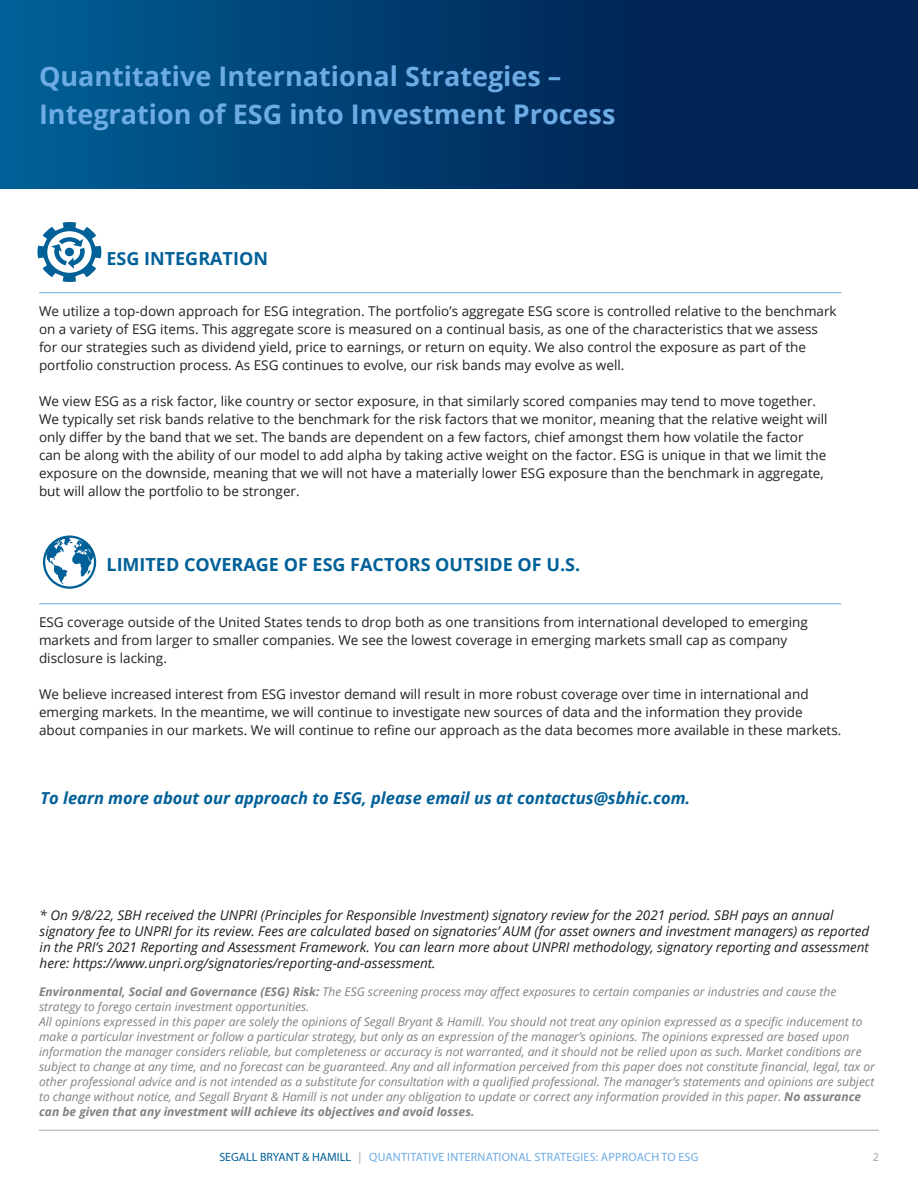
<style>
.page{position:relative;width:918px;height:1188px;background:#fff}
.page>*{position:absolute;margin:0;border:0;box-sizing:border-box;transform-origin:0 0}
.t1{font:700 27px/37.5px "Open Sans";color:#6dabe4}
.t2{font:700 18px "Open Sans";color:#006098}
.t3{font:italic 700 16.5px "Open Sans";color:#006098}
.t4{font:13.5px/18px "Open Sans";color:#231f20}
.t5{font:italic 13.5px/16.2px "Open Sans";color:#231f20}
.t6{font:italic 12px/15px "Open Sans";color:#808183}
.t7{font:12px "Myriad Pro";letter-spacing:.02em;color:#6dabe4}
.t8{font:12px "Myriad Pro";color:#a3a8ad}
.s1{font-weight:700}
.s2{color:#006098}
.s3{color:#a3a8ad}
</style>
<div class="page">
<div style="left:0;top:0;width:918px;height:189px;background:linear-gradient(to right,#005b91,#001847)"></div>
<hr style="left:39px;top:603px;width:802px;height:1px;background:#6dabe4">
<hr style="left:39px;top:292px;width:802px;height:1px;background:#6dabe4">
<svg style="left:38px;top:222px;width:63px;height:60px"></svg>
<hr style="left:39px;top:1130px;width:840px;height:1px;background:#a3a8ad">
<svg style="left:43px;top:536px;width:53px;height:53px"></svg>
<p class="t1" style="left:39px;top:57px;width:578px">Quantitative International Strategies –<br>Integration of ESG into Investment Process</p>
<p class="t2" style="left:106px;top:246px;width:163px">ESG INTEGRATION</p>
<p class="t4" style="left:39px;top:301px;width:799px">We utilize a top-down approach for ESG integration. The portfolio’s aggregate ESG score is controlled relative to the benchmark on a variety of ESG items. This aggregate score is measured on a continual basis, as one of the characteristics that we assess for our strategies such as dividend yield, price to earnings, or return on equity. We also control the exposure as part of the portfolio construction process. As ESG continues to evolve, our risk bands may evolve as well.</p>
<p class="t4" style="left:39px;top:391px;width:790px">We view ESG as a risk factor, like country or sector exposure, in that similarly scored companies may tend to move together.<br>We typically set risk bands relative to the benchmark for the risk factors that we monitor, meaning that the relative weight will only differ by the band that we set. The bands are dependent on a few factors, chief amongst them how volatile the factor can be along with the ability of our model to add alpha by taking active weight on the factor. ESG is unique in that we limit the exposure on the downside, meaning that we will not have a materially lower ESG exposure than the benchmark in aggregate, but will allow the portfolio to be stronger.</p>
<p class="t2" style="left:106px;top:551px;width:475px">LIMITED COVERAGE OF ESG FACTORS OUTSIDE OF U.S.</p>
<p class="t4" style="left:39px;top:613px;width:770px">ESG coverage outside of the United States tends to drop both as one transitions from international developed to emerging markets and from larger to smaller companies. We see the lowest coverage in emerging markets small cap as company disclosure is lacking.</p>
<p class="t4" style="left:39px;top:685px;width:804px">We believe increased interest from ESG investor demand will result in more robust coverage over time in international and emerging markets. In the meantime, we will continue to investigate new sources of data and the information they provide about companies in our markets. We will continue to refine our approach as the data becomes more available in these markets.</p>
<p class="t3" style="left:40px;top:786px;width:651px">To learn more about our approach to ESG, please email us at contactus@sbhic.com.</p>
<p class="t5" style="left:40px;top:906px;width:831px">* On 9/8/22, SBH received the UNPRI (Principles for Responsible Investment) signatory review for the 2021 period. SBH pays an annual signatory fee to UNPRI for its review. Fees are calculated based on signatories’ AUM (for asset owners and investment managers) as reported in the PRI’s 2021 Reporting and Assessment Framework. You can learn more about UNPRI methodology, signatory reporting and assessment here: https://www.unpri.org/signatories/reporting-and-assessment.</p>
<p class="t6" style="left:39px;top:983px;width:837px"><span class="s1">Environmental, Social and Governance (ESG) Risk:</span> The ESG screening process may affect exposures to certain companies or industries and cause the strategy to forego certain investment opportunities.<br>All opinions expressed in this paper are solely the opinions of Segall Bryant &amp; Hamill. You should not treat any opinion expressed as a specific inducement to make a particular investment or follow a particular strategy, but only as an expression of the manager’s opinions. The opinions expressed are based upon information the manager considers reliable, but completeness or accuracy is not warranted, and it should not be relied upon as such. Market conditions are subject to change at any time, and no forecast can be guaranteed. Any and all information perceived from this paper does not constitute financial, legal, tax or other professional advice and is not intended as a substitute for consultation with a qualified professional. The manager’s statements and opinions are subject to change without notice, and Segall Bryant &amp; Hamill is not under any obligation to update or correct any information provided in this paper. <span class="s1">No assurance can be given that any investment will achieve its objectives and avoid losses.</span></p>
<p class="t7" style="left:219px;top:1150px;width:481px"><span class="s2">SEGALL BRYANT &amp; HAMILL</span> <span class="s3">|</span> QUANTITATIVE INTERNATIONAL STRATEGIES: APPROACH TO ESG</p>
<p class="t8" style="left:873px;top:1150px;width:8px">2</p>
</div>
